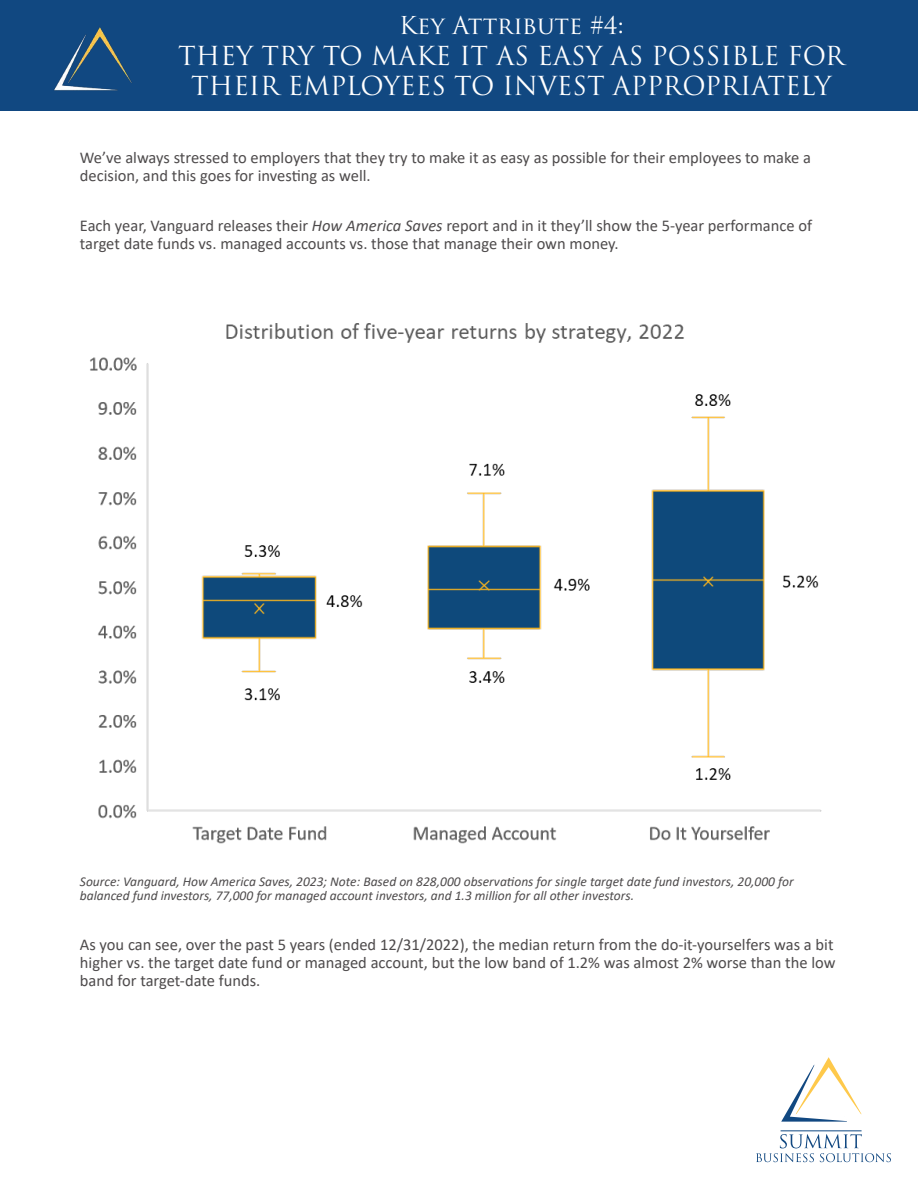
<style>
.page{position:relative;width:918px;height:1188px;background:#fff}
.page>*{position:absolute;margin:0;border:0;box-sizing:border-box;transform-origin:0 0}
.t1{font:25.5px/30.6px "Trajan Pro";color:#fff;text-align:center}
.t2{font:24px "Trajan Pro";color:#fff}
.t3{font:16.5px/17.9px "Calibri";color:#4e4b4c}
.t4{font:italic 13.5px/14.5px "Calibri";color:#4e4b4c}
.s1{font-style:italic}
</style>
<div class="page">
<div style="left:0;top:0;width:918px;height:110px;background:#114881"></div>
<img style="left:90px;top:323px;width:732px;height:521px">
<img style="left:54px;top:27px;width:78px;height:64px">
<svg style="left:781px;top:1057px;width:81px;height:65px"></svg>
<hr style="left:781px;top:1131px;width:81px;height:1px;background:#104882">
<svg style="left:756px;top:1134px;width:135px;height:28px"></svg>
<h2 class="t2" style="left:399px;top:10px;width:226px">Key Attribute #4:</h2>
<h1 class="t1" style="left:178px;top:40px;width:668px">THEY TRY TO MAKE IT AS EASY AS POSSIBLE FOR<br>THEIR EMPLOYEES TO INVEST APPROPRIATELY</h1>
<p class="t3" style="left:80px;top:149px;width:733px">We’ve always stressed to employers that they try to make it as easy as possible for their employees to make a decision, and this goes for investing as well.</p>
<p class="t3" style="left:80px;top:216px;width:734px">Each year, Vanguard releases their <span class="s1">How America Saves</span> report and in it they’ll show the 5-year performance of target date funds vs. managed accounts vs. those that manage their own money.</p>
<p class="t4" style="left:80px;top:873px;width:715px">Source: Vanguard, How America Saves, 2023; Note: Based on 828,000 observations for single target date fund investors, 20,000 for balanced fund investors, 77,000 for managed account investors, and 1.3 million for all other investors.</p>
<p class="t3" style="left:80px;top:935px;width:757px">As you can see, over the past 5 years (ended 12/31/2022), the median return from the do-it-yourselfers was a bit higher vs. the target date fund or managed account, but the low band of 1.2% was almost 2% worse than the low band for target-date funds.</p>
</div>
